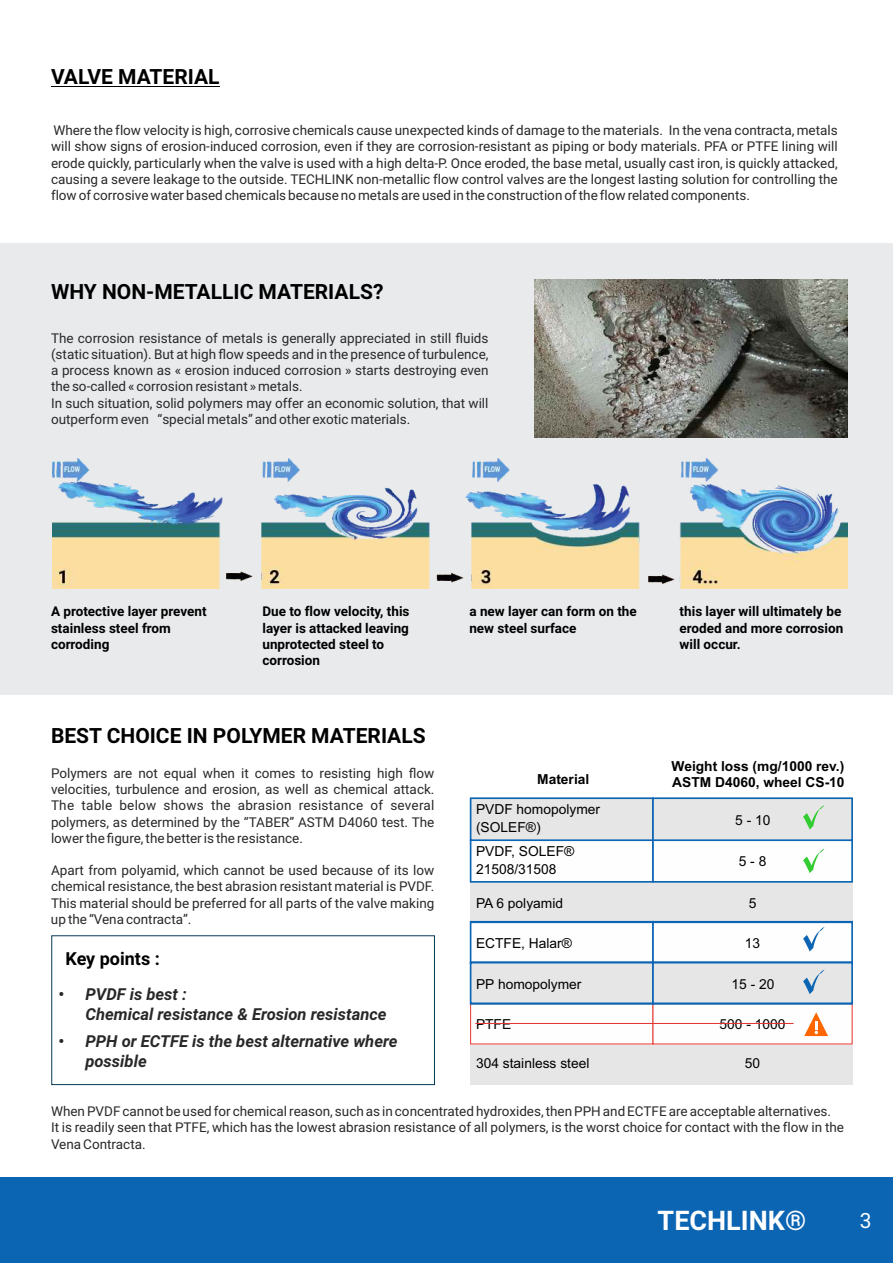
<style>
.page{position:relative;width:893px;height:1263px;background:#fff}
.page>*{position:absolute;margin:0;border:0;box-sizing:border-box;transform-origin:0 0}
.t1{font:700 27px "Roboto";color:#fefefe}
.t2{font:700 21px "Roboto";color:#000}
.t3{font:21px "Roboto";color:#fefefe}
.t4{font:700 18px "Roboto";color:#000}
.t5{font:italic 700 16.5px/19.8px "Roboto";color:#282828}
.t6{font:13.8px/18px "Arial";color:#000}
.t7{font:700 13.8px/15.6px "Arial";color:#000}
.t8{font:13.5px/16.2px "Roboto";color:#282828;text-align:justify}
.t9{font:700 13.5px/16.2px "Roboto";color:#000}
.s1{font-style:normal}
</style>
<div class="page">
<div style="left:0;top:1178px;width:893px;height:85px;background:#0b65b3"></div>
<div style="left:0;top:244px;width:893px;height:451px;background:#e8eaec"></div>
<img style="left:535px;top:279px;width:312px;height:158px">
<div style="left:471px;top:882px;width:182px;height:40px;background:#e6e6e6"></div>
<div style="left:653px;top:882px;width:199px;height:40px;background:#e6e6e6"></div>
<svg style="left:469px;top:797px;width:384px;height:86px"></svg>
<div style="left:471px;top:1045px;width:182px;height:39px;background:#e6e6e6"></div>
<div style="left:653px;top:1045px;width:199px;height:39px;background:#e6e6e6"></div>
<svg style="left:469px;top:920px;width:384px;height:124px"></svg>
<hr style="left:475px;top:1023px;width:319px;height:1px;background:#e5332f">
<hr style="left:51px;top:86px;width:169px;height:1px;background:#000">
<div style="left:51px;top:935px;width:384px;height:150px;border:1px solid #043956"></div>
<img style="left:52px;top:459px;width:795px;height:130px">
<h2 class="t2" style="left:51px;top:68px;width:170px">VALVE MATERIAL</h2>
<p class="t8" style="left:51px;top:124px;width:788px">Where the flow velocity is high, corrosive chemicals cause unexpected kinds of damage to the materials. In the vena contracta, metals will show signs of erosion-induced corrosion, even if they are corrosion-resistant as piping or body materials. PFA or PTFE lining will erode quickly, particularly when the valve is used with a high delta-P. Once eroded, the base metal, usually cast iron, is quickly attacked, causing a severe leakage to the outside. TECHLINK non-metallic flow control valves are the longest lasting solution for controlling the flow of corrosive water based chemicals because no metals are used in the construction of the flow related components.</p>
<h2 class="t2" style="left:51px;top:283px;width:334px">WHY NON-METALLIC MATERIALS?</h2>
<p class="t8" style="left:51px;top:331px;width:439px;text-align:left">The corrosion resistance of metals is generally appreciated in still fluids (static situation). But at high flow speeds and in the presence of turbulence, a process known as « erosion induced corrosion » starts destroying even the so-called « corrosion resistant » metals.<br>In such situation, solid polymers may offer an economic solution, that will outperform even “special metals” and other exotic materials.</p>
<p class="t9" style="left:51px;top:605px;width:157px">A protective layer prevent stainless steel from corroding</p>
<p class="t9" style="left:262px;top:605px;width:149px">Due to flow velocity, this layer is attacked leaving unprotected steel to corrosion</p>
<p class="t9" style="left:469px;top:605px;width:169px">a new layer can form on the new steel surface</p>
<p class="t9" style="left:680px;top:605px;width:165px">this layer will ultimately be eroded and more corrosion will occur.</p>
<h2 class="t2" style="left:51px;top:727px;width:376px">BEST CHOICE IN POLYMER MATERIALS</h2>
<p class="t8" style="left:51px;top:766px;width:385px">Polymers are not equal when it comes to resisting high flow velocities, turbulence and erosion, as well as chemical attack.<br>The table below shows the abrasion resistance of several polymers, as determined by the “TABER” ASTM D4060 test. The lower the figure, the better is the resistance.</p>
<p class="t8" style="left:51px;top:864px;width:385px">Apart from polyamid, which cannot be used because of its low chemical resistance, the best abrasion resistant material is PVDF.<br>This material should be preferred for all parts of the valve making up the “Vena contracta”.</p>
<h3 class="t4" style="left:65px;top:951px;width:96px">Key points :</h3>
<p class="t5" style="left:85px;top:986px;width:303px;text-indent:-27px"><span class="s1">•</span> PVDF is best :<br>Chemical resistance &amp; Erosion resistance</p>
<p class="t5" style="left:85px;top:1033px;width:314px;text-indent:-27px"><span class="s1">•</span> PPH or ECTFE is the best alternative where possible</p>
<p class="t7" style="left:537px;top:773px;width:54px">Material</p>
<p class="t7" style="left:672px;top:760px;width:175px">Weight loss (mg/1000 rev.)<br>ASTM D4060, wheel CS-10</p>
<p class="t6" style="left:476px;top:802px;width:126px">PVDF homopolymer (SOLEF®)</p>
<p class="t6" style="left:735px;top:813px;width:37px">5 - 10</p>
<p class="t6" style="left:476px;top:843px;width:100px">PVDF, SOLEF®<br>21508/31508</p>
<p class="t6" style="left:739px;top:853px;width:29px">5 - 8</p>
<p class="t6" style="left:476px;top:896px;width:89px">PA 6 polyamid</p>
<p class="t6" style="left:749px;top:896px;width:9px">5</p>
<p class="t6" style="left:476px;top:935px;width:97px">ECTFE, Halar®</p>
<p class="t6" style="left:745px;top:935px;width:17px">13</p>
<p class="t6" style="left:476px;top:976px;width:107px">PP homopolymer</p>
<p class="t6" style="left:732px;top:976px;width:44px">15 - 20</p>
<p class="t6" style="left:476px;top:1016px;width:37px">PTFE</p>
<p class="t6" style="left:720px;top:1016px;width:67px">500 - 1000</p>
<p class="t6" style="left:476px;top:1055px;width:115px">304 stainless steel</p>
<p class="t6" style="left:745px;top:1055px;width:17px">50</p>
<p class="t8" style="left:51px;top:1105px;width:794px;text-align:left">When PVDF cannot be used for chemical reason, such as in concentrated hydroxides, then PPH and ECTFE are acceptable alternatives.<br>It is readily seen that PTFE, which has the lowest abrasion resistance of all polymers, is the worst choice for contact with the flow in the<br>Vena Contracta.</p>
<h1 class="t1" style="left:658px;top:1210px;width:150px">TECHLINK®</h1>
<h2 class="t3" style="left:860px;top:1212px;width:13px">3</h2>
</div>
